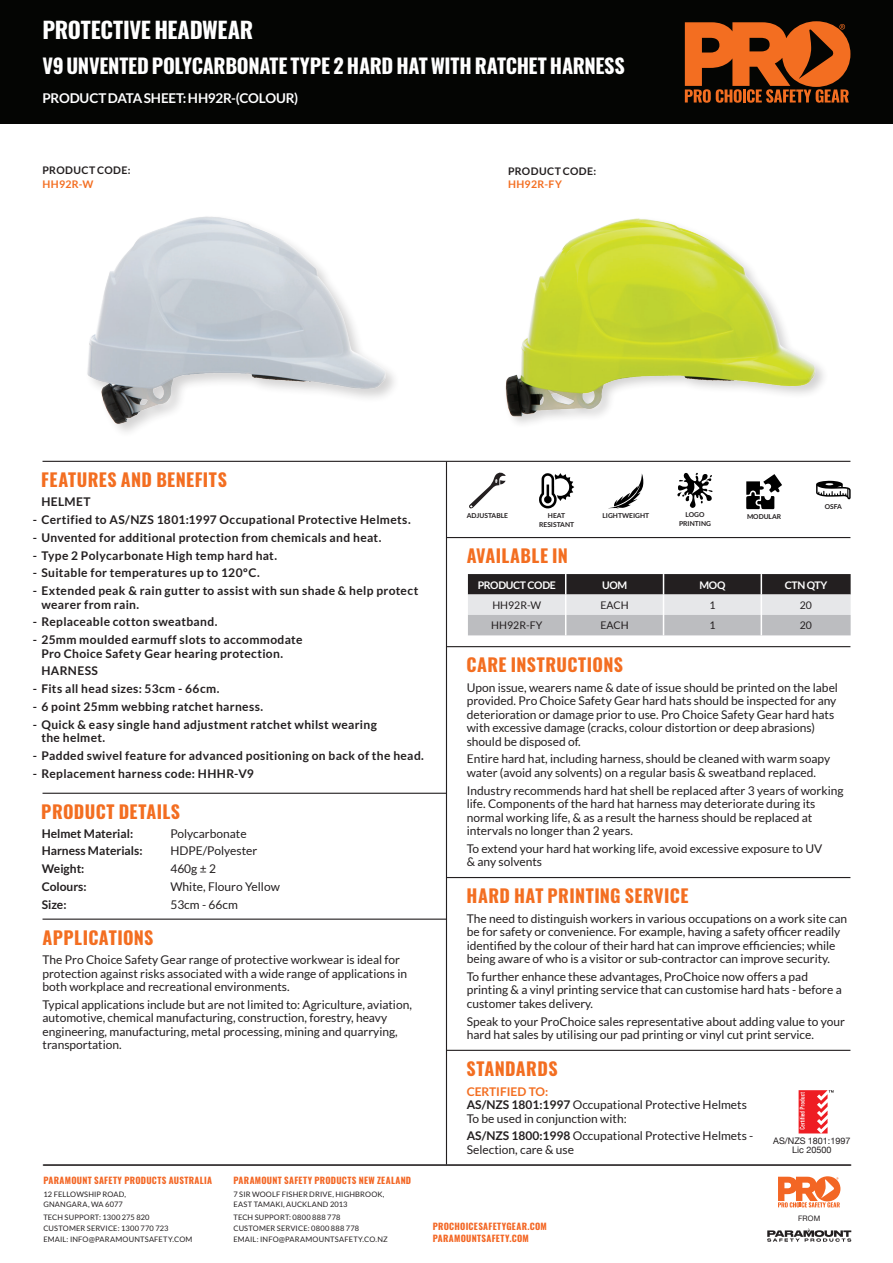
<style>
.page{position:relative;width:893px;height:1263px;background:#fff}
.page>*{position:absolute;margin:0;border:0;box-sizing:border-box;transform-origin:0 0}
.t1{font:700 22.5px "Oswald";letter-spacing:-.015em;color:#fff}
.t2{font:700 20.25px "Oswald";letter-spacing:-.015em;color:#fff}
.t3{font:700 18px "Oswald";letter-spacing:.02em;color:#f36e21}
.t4{font:700 13.5px "Lato";letter-spacing:-.01em;color:#fff}
.t5{font:12px/13.5px "Lato";color:#231f20}
.t6{font:700 12px/13.5px "Lato";letter-spacing:.025em;color:#231f20}
.t7{font:700 12px "Lato";color:#231f20}
.t8{font:700 10.5px/13.5px "Lato";letter-spacing:.04em;color:#231f20}
.t9{font:10.5px "Lato";color:#231f20}
.t10{font:700 10.5px "Lato";letter-spacing:-.03em;color:#fff}
.t11{font:700 9px "Oswald";letter-spacing:.035em;color:#f36624}
.t12{font:9px/9px "Helvetica Neue";color:#231f20;text-align:center}
.t13{font:7.5px/10.8px "Lato";letter-spacing:.02em;color:#231f20}
.t14{font:7.5px "Helvetica Neue";color:#231f20}
.t15{font:700 6.75px/9px "Lato";color:#231f20;text-align:center}
.s1{color:#f36e21}
.s2{font-weight:700;color:#f36e21}
.s3{font-weight:700}
</style>
<div class="page">
<div style="left:0;top:0;width:893px;height:124px;background:#040503"></div>
<hr style="left:43px;top:461px;width:807px;height:1px;background:#231f20">
<hr style="left:446px;top:537px;width:404px;height:1px;background:#231f20">
<hr style="left:446px;top:462px;width:1px;height:702px;background:#231f20">
<hr style="left:43px;top:793px;width:403px;height:1px;background:#231f20">
<hr style="left:446px;top:877px;width:404px;height:1px;background:#231f20">
<hr style="left:446px;top:646px;width:404px;height:1px;background:#231f20">
<hr style="left:446px;top:1050px;width:404px;height:1px;background:#231f20">
<svg style="left:799px;top:1090px;width:35px;height:43px"></svg>
<svg style="left:469px;top:472px;width:37px;height:37px"></svg>
<svg style="left:539px;top:473px;width:35px;height:36px"></svg>
<img style="left:87px;top:216px;width:307px;height:216px">
<img style="left:505px;top:218px;width:319px;height:206px">
<svg style="left:610px;top:473px;width:33px;height:35px"></svg>
<svg style="left:677px;top:472px;width:36px;height:36px"></svg>
<svg style="left:746px;top:474px;width:36px;height:35px"></svg>
<svg style="left:816px;top:481px;width:35px;height:18px"></svg>
<hr style="left:43px;top:1164px;width:808px;height:1px;background:#231f20">
<svg style="left:778px;top:1176px;width:62px;height:31px"></svg>
<svg style="left:767px;top:1228px;width:84px;height:14px"></svg>
<svg style="left:468px;top:574px;width:383px;height:61px;background:#99989a"></svg>
<hr style="left:43px;top:918px;width:403px;height:2px;background:#231f20">
<svg style="left:685px;top:21px;width:165px;height:82px"></svg>
<p class="t1" style="left:43px;top:15px;width:212px">PROTECTIVE HEADWEAR</p>
<p class="t2" style="left:43px;top:52px;width:584px">V9 UNVENTED POLYCARBONATE TYPE 2 HARD HAT WITH RATCHET HARNESS</p>
<p class="t4" style="left:43px;top:90px;width:257px">PRODUCT DATA SHEET: HH92R-(COLOUR)</p>
<p class="t8" style="left:43px;top:163px;width:90px">PRODUCT CODE:<br><span class="s1">HH92R-W</span></p>
<p class="t8" style="left:508px;top:164px;width:90px">PRODUCT CODE:<br><span class="s1">HH92R-FY</span></p>
<p class="t3" style="left:41px;top:467px;width:187px">FEATURES AND BENEFITS</p>
<p class="t6" style="left:41px;top:495px;width:51px">HELMET</p>
<p class="t6" style="left:33px;top:513px;width:379px">- Certified to AS/NZS 1801:1997 Occupational Protective Helmets.</p>
<p class="t6" style="left:33px;top:530px;width:350px">- Unvented for additional protection from chemicals and heat.</p>
<p class="t6" style="left:33px;top:548px;width:246px">- Type 2 Polycarbonate High temp hard hat.</p>
<p class="t6" style="left:33px;top:566px;width:228px">- Suitable for temperatures up to 120ºC.</p>
<p class="t6" style="left:41px;top:584px;width:378px;text-indent:-9px">- Extended peak &amp; rain gutter to assist with sun shade &amp; help protect wearer from rain.</p>
<p class="t6" style="left:33px;top:615px;width:186px">- Replaceable cotton sweatband.</p>
<p class="t6" style="left:41px;top:633px;width:263px;text-indent:-9px">- 25mm moulded earmuff slots to accommodate<br>Pro Choice Safety Gear hearing protection.</p>
<p class="t6" style="left:41px;top:664px;width:58px">HARNESS</p>
<p class="t6" style="left:33px;top:682px;width:188px">- Fits all head sizes: 53cm - 66cm.</p>
<p class="t6" style="left:33px;top:699px;width:232px">- 6 point 25mm webbing ratchet harness.</p>
<p class="t6" style="left:41px;top:717px;width:337px;text-indent:-9px">- Quick &amp; easy single hand adjustment ratchet whilst wearing the helmet.</p>
<p class="t6" style="left:33px;top:748px;width:393px">- Padded swivel feature for advanced positioning on back of the head.</p>
<p class="t6" style="left:33px;top:766px;width:222px">- Replacement harness code: HHHR-V9</p>
<p class="t3" style="left:41px;top:799px;width:140px">PRODUCT DETAILS</p>
<p class="t7" style="left:42px;top:826px;width:93px">Helmet Material:</p>
<p class="t7" style="left:42px;top:844px;width:102px">Harness Materials:</p>
<p class="t6" style="left:42px;top:862px;width:44px">Weight:</p>
<p class="t7" style="left:42px;top:880px;width:47px">Colours:</p>
<p class="t6" style="left:42px;top:897px;width:26px">Size:</p>
<p class="t5" style="left:170px;top:826px;width:78px">Polycarbonate</p>
<p class="t5" style="left:170px;top:844px;width:88px">HDPE/Polyester</p>
<p class="t5" style="left:170px;top:862px;width:47px">460g ± 2</p>
<p class="t5" style="left:170px;top:880px;width:111px">White, Flouro Yellow</p>
<p class="t5" style="left:170px;top:897px;width:69px">53cm - 66cm</p>
<p class="t3" style="left:43px;top:925px;width:112px">APPLICATIONS</p>
<p class="t5" style="left:43px;top:953px;width:366px">The Pro Choice Safety Gear range of protective workwear is ideal for protection against risks associated with a wide range of applications in both workplace and recreational environments.</p>
<p class="t5" style="left:43px;top:998px;width:371px">Typical applications include but are not limited to: Agriculture, aviation, automotive, chemical manufacturing, construction, forestry, heavy engineering, manufacturing, metal processing, mining and quarrying, transportation.</p>
<p class="t15" style="left:467px;top:511px;width:43px">ADJUSTABLE</p>
<p class="t15" style="left:539px;top:511px;width:37px">HEAT<br>RESISTANT</p>
<p class="t3" style="left:467px;top:543px;width:103px">AVAILABLE IN</p>
<p class="t15" style="left:602px;top:511px;width:48px">LIGHTWEIGHT</p>
<p class="t15" style="left:679px;top:510px;width:33px">LOGO<br>PRINTING</p>
<p class="t15" style="left:747px;top:511px;width:36px">MODULAR</p>
<p class="t15" style="left:825px;top:502px;width:19px">OSFA</p>
<p class="t10" style="left:478px;top:579px;width:80px">PRODUCT CODE</p>
<p class="t10" style="left:602px;top:579px;width:27px">UOM</p>
<p class="t10" style="left:699px;top:579px;width:27px">MOQ</p>
<p class="t10" style="left:785px;top:579px;width:44px">CTN QTY</p>
<p class="t9" style="left:492px;top:599px;width:50px">HH92R-W</p>
<p class="t9" style="left:601px;top:599px;width:30px">EACH</p>
<p class="t9" style="left:709px;top:599px;width:8px">1</p>
<p class="t9" style="left:800px;top:599px;width:14px">20</p>
<p class="t9" style="left:491px;top:620px;width:53px">HH92R-FY</p>
<p class="t9" style="left:601px;top:620px;width:30px">EACH</p>
<p class="t9" style="left:709px;top:620px;width:8px">1</p>
<p class="t9" style="left:800px;top:620px;width:14px">20</p>
<p class="t3" style="left:467px;top:653px;width:158px">CARE INSTRUCTIONS</p>
<p class="t5" style="left:467px;top:680px;width:373px">Upon issue, wearers name &amp; date of issue should be printed on the label provided. Pro Choice Safety Gear hard hats should be inspected for any deterioration or damage prior to use. Pro Choice Safety Gear hard hats with excessive damage (cracks, colour distortion or deep abrasions) should be disposed of.</p>
<p class="t5" style="left:467px;top:752px;width:365px">Entire hard hat, including harness, should be cleaned with warm soapy water (avoid any solvents) on a regular basis &amp; sweatband replaced.</p>
<p class="t5" style="left:467px;top:783px;width:378px">Industry recommends hard hat shell be replaced after 3 years of working life. Components of the hard hat harness may deteriorate during its normal working life, &amp; as a result the harness should be replaced at intervals no longer than 2 years.</p>
<p class="t5" style="left:467px;top:842px;width:357px">To extend your hard hat working life, avoid excessive exposure to UV &amp; any solvents</p>
<p class="t3" style="left:467px;top:883px;width:223px">HARD HAT PRINTING SERVICE</p>
<p class="t5" style="left:467px;top:911px;width:382px">The need to distinguish workers in various occupations on a work site can be for safety or convenience. For example, having a safety officer readily identified by the colour of their hard hat can improve efficiencies; while being aware of who is a visitor or sub-contractor can improve security.</p>
<p class="t5" style="left:467px;top:970px;width:377px">To further enhance these advantages, ProChoice now offers a pad printing &amp; a vinyl printing service that can customise hard hats - before a customer takes delivery.</p>
<p class="t5" style="left:467px;top:1014px;width:380px">Speak to your ProChoice sales representative about adding value to your hard hat sales by utilising our pad printing or vinyl cut print service.</p>
<p class="t3" style="left:467px;top:1056px;width:93px">STANDARDS</p>
<p class="t5" style="left:467px;top:1084px;width:282px"><span class="s2">CERTIFIED TO:<br></span><span class="s3">AS/NZS 1801:1997</span> Occupational Protective Helmets<br>To be used in conjunction with:</p>
<p class="t5" style="left:467px;top:1129px;width:288px"><span class="s3">AS/NZS 1800:1998</span> Occupational Protective Helmets -<br>Selection, care &amp; use</p>
<p class="t12" style="left:773px;top:1137px;width:79px">AS/NZS 1801:1997<br>Lic 20500</p>
<p class="t11" style="left:43px;top:1174px;width:170px">PARAMOUNT SAFETY PRODUCTS AUSTRALIA</p>
<p class="t13" style="left:43px;top:1188px;width:84px">12 FELLOWSHIP ROAD,<br>GNANGARA, WA 6077</p>
<p class="t13" style="left:43px;top:1212px;width:151px">TECH SUPPORT: 1300 275 820<br>CUSTOMER SERVICE: 1300 770 723<br>EMAIL: INFO@PARAMOUNTSAFETY.COM</p>
<p class="t14" style="left:798px;top:1212px;width:24px">FROM</p>
<p class="t11" style="left:233px;top:1174px;width:179px">PARAMOUNT SAFETY PRODUCTS NEW ZEALAND</p>
<p class="t13" style="left:233px;top:1188px;width:153px">7 SIR WOOLF FISHER DRIVE, HIGHBROOK,<br>EAST TAMAKI, AUCKLAND 2013</p>
<p class="t13" style="left:233px;top:1212px;width:156px">TECH SUPPORT: 0800 888 778<br>CUSTOMER SERVICE: 0800 888 778<br>EMAIL: INFO@PARAMOUNTSAFETY.CO.NZ</p>
<p class="t11" style="left:433px;top:1220px;width:116px">PROCHOICESAFETYGEAR.COM</p>
<p class="t11" style="left:433px;top:1232px;width:98px">PARAMOUNTSAFETY.COM</p>
</div>
